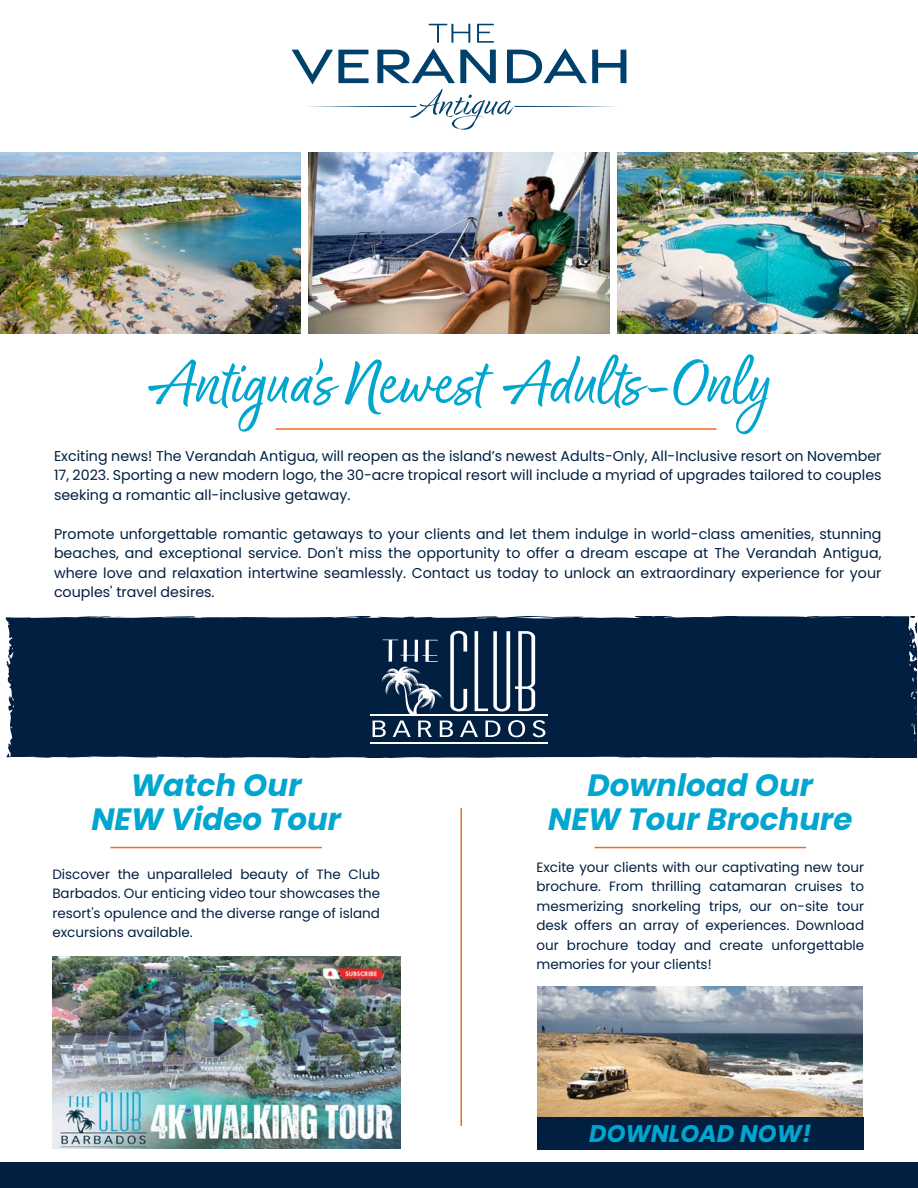
<style>
.page{position:relative;width:918px;height:1188px;background:#fff}
.page>*{position:absolute;margin:0;border:0;box-sizing:border-box;transform-origin:0 0}
.t1{font:70.65px "Good Karma Smooth";color:#00a6cf}
.t2{font:italic 700 30.9px/34.5px "Poppins";color:#00a6cf;text-align:center}
.t3{font:italic 700 24px "Poppins";color:#00a6cf}
.t4{font:14.25px/19.5px "Poppins";color:#001f41;text-align:justify}
.t5{font:13.5px/19.5px "Poppins";color:#001f41;text-align:justify}
</style>
<div class="page">
<div style="left:0;top:1163px;width:918px;height:25px;background:#001f41"></div>
<svg style="left:292px;top:24px;width:334px;height:106px"></svg>
<hr style="left:276px;top:428px;width:441px;height:2px;background:#f26921">
<hr style="left:460px;top:808px;width:2px;height:318px;background:#f26921">
<img style="left:309px;top:153px;width:300px;height:180px">
<img style="left:618px;top:153px;width:300px;height:180px">
<img style="left:0;top:153px;width:300px;height:180px">
<hr style="left:110px;top:847px;width:212px;height:1px;background:#f26921">
<img style="left:52px;top:956px;width:349px;height:193px">
<hr style="left:595px;top:847px;width:211px;height:1px;background:#f26921">
<img style="left:538px;top:987px;width:325px;height:130px">
<div style="left:5px;top:616px;width:912px;height:142px;background:#001f41"></div>
<svg style="left:81px;top:616px;width:23px;height:2px"></svg>
<svg style="left:909px;top:622px;width:8px;height:78px"></svg>
<svg style="left:830px;top:616px;width:31px;height:2px"></svg>
<svg style="left:473px;top:616px;width:26px;height:3px"></svg>
<svg style="left:11px;top:704px;width:3px;height:4px"></svg>
<div style="left:537px;top:1117px;width:326px;height:33px;background:#001f41"></div>
<h1 class="t1" style="left:148px;top:342px;width:624px">Antigua’s Newest Adults-Only</h1>
<p class="t4" style="left:54px;top:446px;width:829px">Exciting news! The Verandah Antigua, will reopen as the island’s newest Adults-Only, All-Inclusive resort on November 17, 2023. Sporting a new modern logo, the 30-acre tropical resort will include a myriad of upgrades tailored to couples seeking a romantic all-inclusive getaway.</p>
<p class="t4" style="left:54px;top:524px;width:829px">Promote unforgettable romantic getaways to your clients and let them indulge in world-class amenities, stunning beaches, and exceptional service. Don't miss the opportunity to offer a dream escape at The Verandah Antigua, where love and relaxation intertwine seamlessly. Contact us today to unlock an extraordinary experience for your couples' travel desires.</p>
<h2 class="t2" style="left:91px;top:768px;width:251px">Watch Our<br>NEW Video Tour</h2>
<p class="t5" style="left:52px;top:864px;width:329px">Discover the unparalleled beauty of The Club Barbados. Our enticing video tour showcases the resort's opulence and the diverse range of island excursions available.</p>
<h2 class="t2" style="left:548px;top:768px;width:306px">Download Our<br>NEW Tour Brochure</h2>
<p class="t5" style="left:536px;top:858px;width:329px">Excite your clients with our captivating new tour brochure. From thrilling catamaran cruises to mesmerizing snorkeling trips, our on-site tour desk offers an array of experiences. Download our brochure today and create unforgettable memories for your clients!</p>
<h3 class="t3" style="left:589px;top:1119px;width:224px">DOWNLOAD NOW!</h3>
</div>
